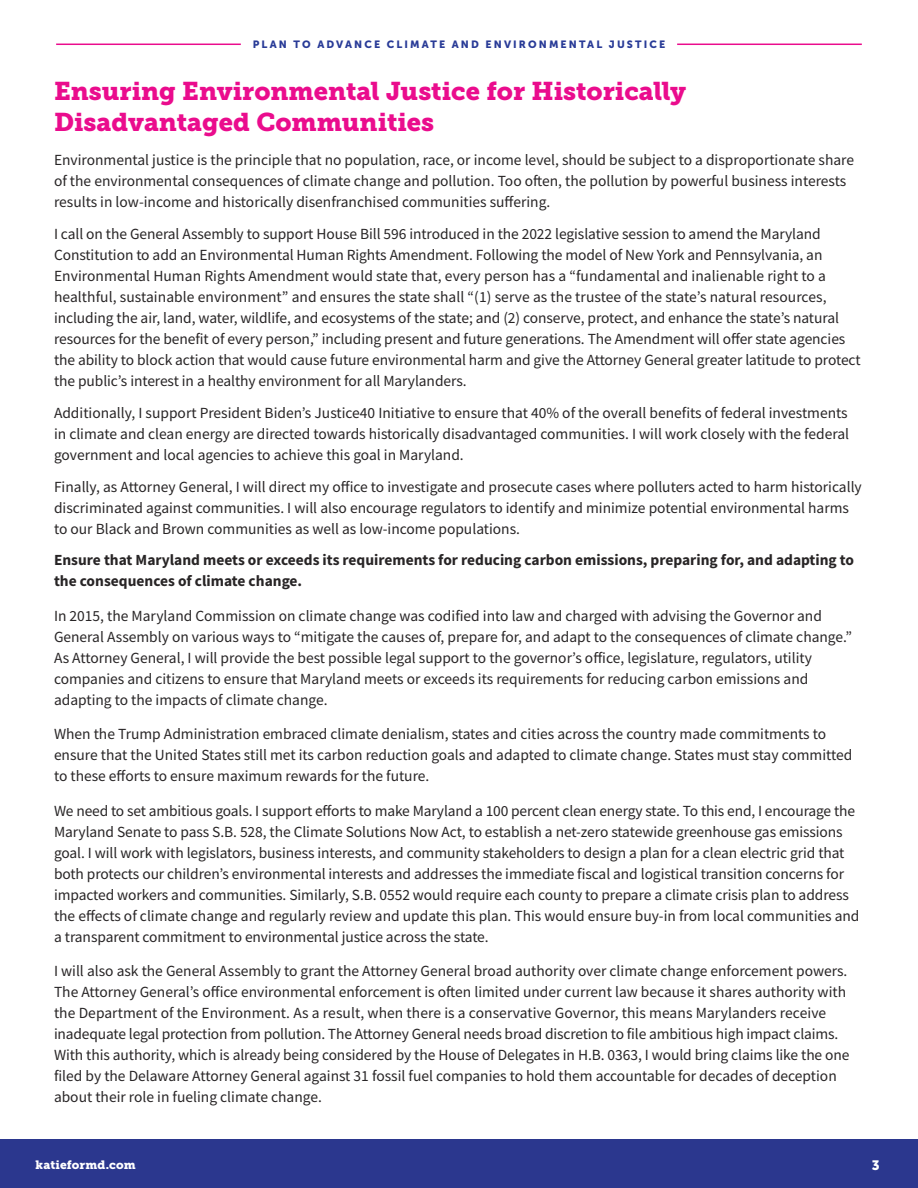
<style>
.page{position:relative;width:918px;height:1188px;background:#fff}
.page>*{position:absolute;margin:0;border:0;box-sizing:border-box;transform-origin:0 0}
.Subhead{font:25.5px/30.6px "Museo Slab 900";color:#ea0c8d}
.Body{font:15.45px/21px "Source Sans Pro";letter-spacing:-.005em;color:#282526}
.Body-2{font:700 15.45px/21px "Source Sans Pro";color:#282526}
.t1{font:13.5px "Museo Sans 900";color:#fff}
.t2{font:12px "Museo Slab 900";letter-spacing:.01em;color:#fff}
.t3{font:10.5px "Museo Sans 900";letter-spacing:.2em;color:#293b97}
</style>
<div class="page">
<div style="left:0;top:1139px;width:918px;height:49px;background:#2b378e"></div>
<hr style="left:677px;top:44px;width:185px;height:1px;background:#ea0c8d">
<hr style="left:56px;top:44px;width:185px;height:1px;background:#ea0c8d">
<p class="t3" style="left:253px;top:39px;width:414px">PLAN TO ADVANCE CLIMATE AND ENVIRONMENTAL JUSTICE</p>
<p class="Subhead" style="left:54px;top:76px;width:634px">Ensuring Environmental Justice for Historically<br>Disadvantaged Communities</p>
<p class="Body" style="left:54px;top:150px;width:802px">Environmental justice is the principle that no population, race, or income level, should be subject to a disproportionate share of the environmental consequences of climate change and pollution. Too often, the pollution by powerful business interests results in low-income and historically disenfranchised communities suffering.</p>
<p class="Body" style="left:54px;top:223px;width:808px">I call on the General Assembly to support House Bill 596 introduced in the 2022 legislative session to amend the Maryland Constitution to add an Environmental Human Rights Amendment. Following the model of New York and Pennsylvania, an Environmental Human Rights Amendment would state that, every person has a “fundamental and inalienable right to a healthful, sustainable environment” and ensures the state shall “(1) serve as the trustee of the state’s natural resources, including the air, land, water, wildlife, and ecosystems of the state; and (2) conserve, protect, and enhance the state’s natural resources for the benefit of every person,” including present and future generations. The Amendment will offer state agencies the ability to block action that would cause future environmental harm and give the Attorney General greater latitude to protect the public’s interest in a healthy environment for all Marylanders.</p>
<p class="Body" style="left:54px;top:402px;width:797px;text-align:justify">Additionally, I support President Biden’s Justice40 Initiative to ensure that 40% of the overall benefits of federal investments in climate and clean energy are directed towards historically disadvantaged communities. I will work closely with the federal government and local agencies to achieve this goal in Maryland.</p>
<p class="Body" style="left:54px;top:476px;width:809px">Finally, as Attorney General, I will direct my office to investigate and prosecute cases where polluters acted to harm historically discriminated against communities. I will also encourage regulators to identify and minimize potential environmental harms to our Black and Brown communities as well as low-income populations.</p>
<p class="Body-2" style="left:54px;top:550px;width:802px">Ensure that Maryland meets or exceeds its requirements for reducing carbon emissions, preparing for, and adapting to the consequences of climate change.</p>
<p class="Body" style="left:54px;top:605px;width:800px">In 2015, the Maryland Commission on climate change was codified into law and charged with advising the Governor and General Assembly on various ways to “mitigate the causes of, prepare for, and adapt to the consequences of climate change.” As Attorney General, I will provide the best possible legal support to the governor’s office, legislature, regulators, utility companies and citizens to ensure that Maryland meets or exceeds its requirements for reducing carbon emissions and adapting to the impacts of climate change.</p>
<p class="Body" style="left:54px;top:724px;width:800px">When the Trump Administration embraced climate denialism, states and cities across the country made commitments to ensure that the United States still met its carbon reduction goals and adapted to climate change. States must stay committed to these efforts to ensure maximum rewards for the future.</p>
<p class="Body" style="left:54px;top:800px;width:807px">We need to set ambitious goals. I support efforts to make Maryland a 100 percent clean energy state. To this end, I encourage the Maryland Senate to pass S.B. 528, the Climate Solutions Now Act, to establish a net-zero statewide greenhouse gas emissions goal. I will work with legislators, business interests, and community stakeholders to design a plan for a clean electric grid that both protects our children’s environmental interests and addresses the immediate fiscal and logistical transition concerns for impacted workers and communities. Similarly, S.B. 0552 would require each county to prepare a climate crisis plan to address the effects of climate change and regularly review and update this plan. This would ensure buy-in from local communities and a transparent commitment to environmental justice across the state.</p>
<p class="Body" style="left:54px;top:961px;width:797px">I will also ask the General Assembly to grant the Attorney General broad authority over climate change enforcement powers.<br>The Attorney General’s office environmental enforcement is often limited under current law because it shares authority with the Department of the Environment. As a result, when there is a conservative Governor, this means Marylanders receive inadequate legal protection from pollution. The Attorney General needs broad discretion to file ambitious high impact claims.<br>With this authority, which is already being considered by the House of Delegates in H.B. 0363, I would bring claims like the one filed by the Delaware Attorney General against 31 fossil fuel companies to hold them accountable for decades of deception about their role in fueling climate change.</p>
<p class="t2" style="left:36px;top:1158px;width:102px">katieformd.com</p>
<p class="t1" style="left:872px;top:1158px;width:9px">3</p>
</div>
